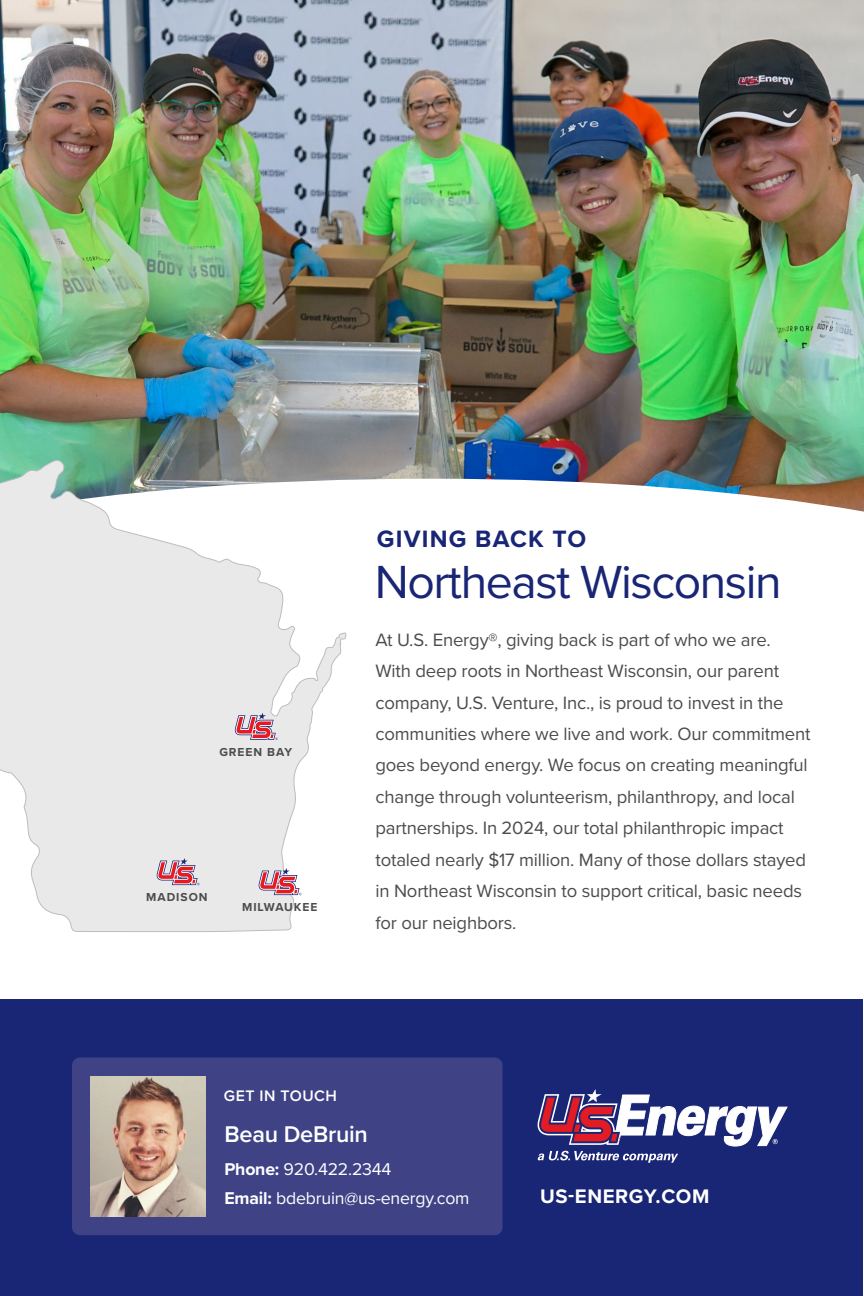
<style>
.page{position:relative;width:864px;height:1296px;background:#fff}
.page>*{position:absolute;margin:0;border:0;box-sizing:border-box;transform-origin:0 0}
.t1{font:48.2px "Proxima Nova";letter-spacing:-.03em;color:#192575}
.t2{font:700 24.6px "Proxima Nova";letter-spacing:.05em;color:#192575}
.t3{font:600 23.6px "Proxima Nova";letter-spacing:-.01em;color:#fff}
.t4{font:700 20.4px "Proxima Nova";letter-spacing:.03em;color:#fff}
.t5{font:18.6px/31.4px "Proxima Nova";letter-spacing:-.01em;color:#4b4c4d}
.t6{font:17.6px/29.4px "Proxima Nova";letter-spacing:-.01em;color:#fff}
.t7{font:600 15.8px "Proxima Nova";letter-spacing:.03em;color:#fff}
.t8{font:700 12px "Proxima Nova";letter-spacing:.08em;color:#4b4c4d}
.s1{font-weight:700}
</style>
<div class="page">
<img style="left:0;top:0;width:864px;height:512px">
<div style="left:0;top:999px;width:863px;height:297px;background:#192575"></div>
<svg style="left:538px;top:1089px;width:250px;height:74px"></svg>
<div style="left:72px;top:1057px;width:431px;height:178px;background:#3f4386;border-radius:8px"></div>
<img style="left:90px;top:1077px;width:116px;height:140px">
<svg style="left:0;top:459px;width:348px;height:473px"></svg>
<svg style="left:235px;top:713px;width:43px;height:27px"></svg>
<svg style="left:259px;top:868px;width:43px;height:27px"></svg>
<svg style="left:157px;top:858px;width:43px;height:27px"></svg>
<p class="t8" style="left:219px;top:747px;width:74px">GREEN BAY</p>
<p class="t8" style="left:146px;top:892px;width:63px">MADISON</p>
<p class="t8" style="left:242px;top:902px;width:77px">MILWAUKEE</p>
<h2 class="t2" style="left:377px;top:528px;width:211px">GIVING BACK TO</h2>
<h1 class="t1" style="left:375px;top:561px;width:409px">Northeast Wisconsin</h1>
<p class="t5" style="left:375px;top:625px;width:437px">At U.S. Energy®, giving back is part of who we are.<br>With deep roots in Northeast Wisconsin, our parent company, U.S. Venture, Inc., is proud to invest in the communities where we live and work. Our commitment goes beyond energy. We focus on creating meaningful change through volunteerism, philanthropy, and local partnerships. In 2024, our total philanthropic impact totaled nearly $17 million. Many of those dollars stayed in Northeast Wisconsin to support critical, basic needs for our neighbors.</p>
<p class="t7" style="left:224px;top:1089px;width:114px">GET IN TOUCH</p>
<p class="t3" style="left:224px;top:1124px;width:145px">Beau DeBruin</p>
<p class="t6" style="left:224px;top:1155px;width:247px"><span class="s1">Phone:</span> 920.422.2344<br><span class="s1">Email:</span> bdebruin@us-energy.com</p>
<p class="t4" style="left:540px;top:1188px;width:171px">US-ENERGY.COM</p>
</div>
